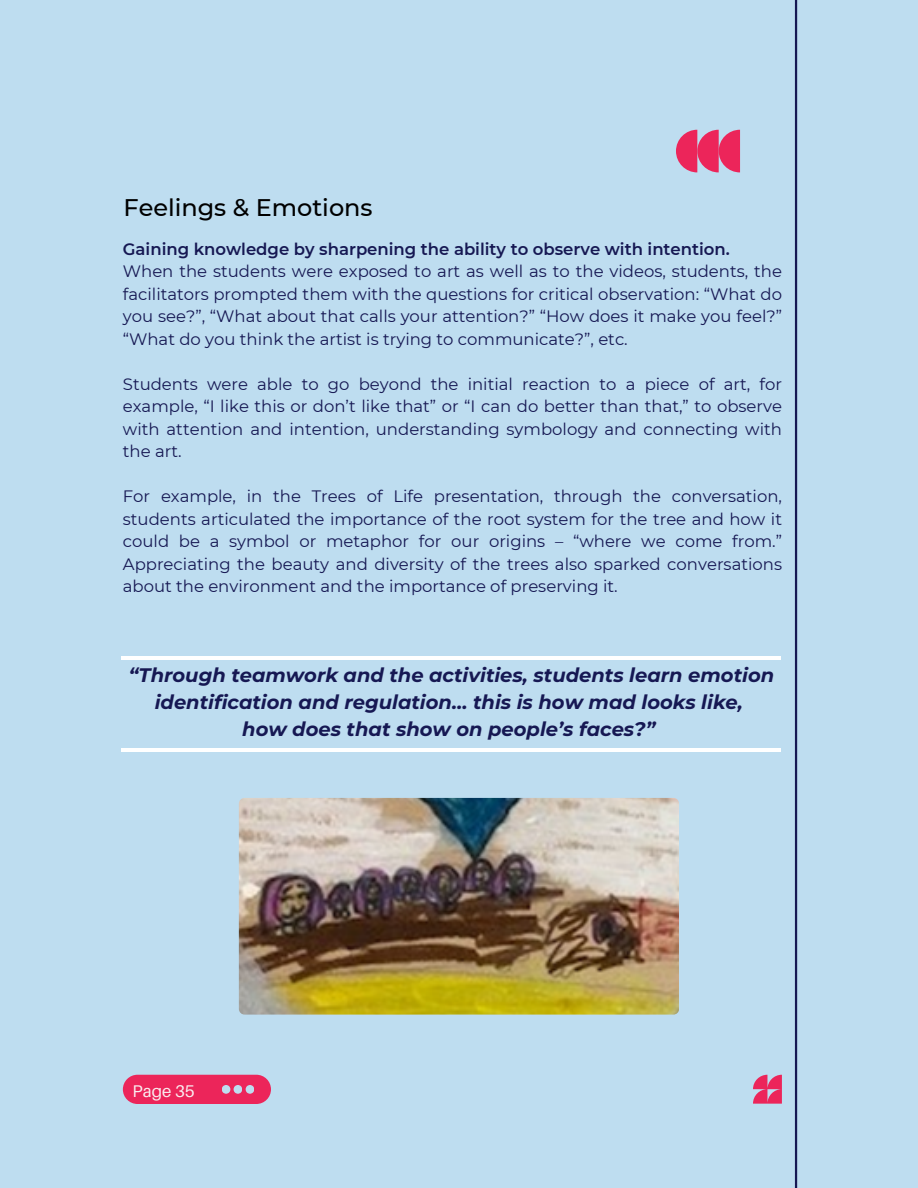
<style>
.page{position:relative;width:918px;height:1188px;background:#beddf0}
.page>*{position:absolute;margin:0;border:0;box-sizing:border-box;transform-origin:0 0}
.t1{font:500 24px "Montserrat";color:#000}
.t2{font:italic 700 19.5px/27px "Montserrat";color:#161853;text-align:center}
.t3{font:16.95px "Aileron";color:#faedf0}
.t4{font:16.5px/22.5px "Montserrat";color:#161853;text-align:justify}
.t5{font:600 16.5px "Montserrat";color:#161853}
</style>
<div class="page">
<hr style="left:795px;top:0;width:2px;height:1188px;background:#161853">
<div style="left:123px;top:1075px;width:148px;height:29px;background:#ec255a;border-radius:15px"></div>
<svg style="left:222px;top:1085px;width:32px;height:9px"></svg>
<svg style="left:676px;top:130px;width:64px;height:42px"></svg>
<svg style="left:753px;top:1075px;width:29px;height:29px"></svg>
<img style="left:239px;top:798px;width:440px;height:217px;border-radius:6px">
<hr style="left:121px;top:656px;width:659px;height:3px;background:#fff">
<hr style="left:121px;top:748px;width:659px;height:3px;background:#fff">
<p class="t1" style="left:123px;top:192px;width:251px">Feelings &amp; Emotions</p>
<p class="t5" style="left:123px;top:239px;width:609px">Gaining knowledge by sharpening the ability to observe with intention.</p>
<p class="t4" style="left:123px;top:260px;width:661px">When the students were exposed to art as well as to the videos, students, the facilitators prompted them with the questions for critical observation: “What do you see?”, “What about that calls your attention?” “How does it make you feel?” “What do you think the artist is trying to communicate?”, etc.</p>
<p class="t4" style="left:123px;top:373px;width:661px">Students were able to go beyond the initial reaction to a piece of art, for example, “I like this or don’t like that” or “I can do better than that,” to observe with attention and intention, understanding symbology and connecting with the art.</p>
<p class="t4" style="left:123px;top:485px;width:661px">For example, in the Trees of Life presentation, through the conversation, students articulated the importance of the root system for the tree and how it could be a symbol or metaphor for our origins – “where we come from.” Appreciating the beauty and diversity of the trees also sparked conversations about the environment and the importance of preserving it.</p>
<p class="t2" style="left:129px;top:662px;width:647px">“Through teamwork and the activities, students learn emotion identification and regulation… this is how mad looks like,</p>
<p class="t2" style="left:242px;top:716px;width:415px">how does that show on people’s faces?”</p>
<p class="t3" style="left:133px;top:1081px;width:64px">Page 35</p>
</div>
